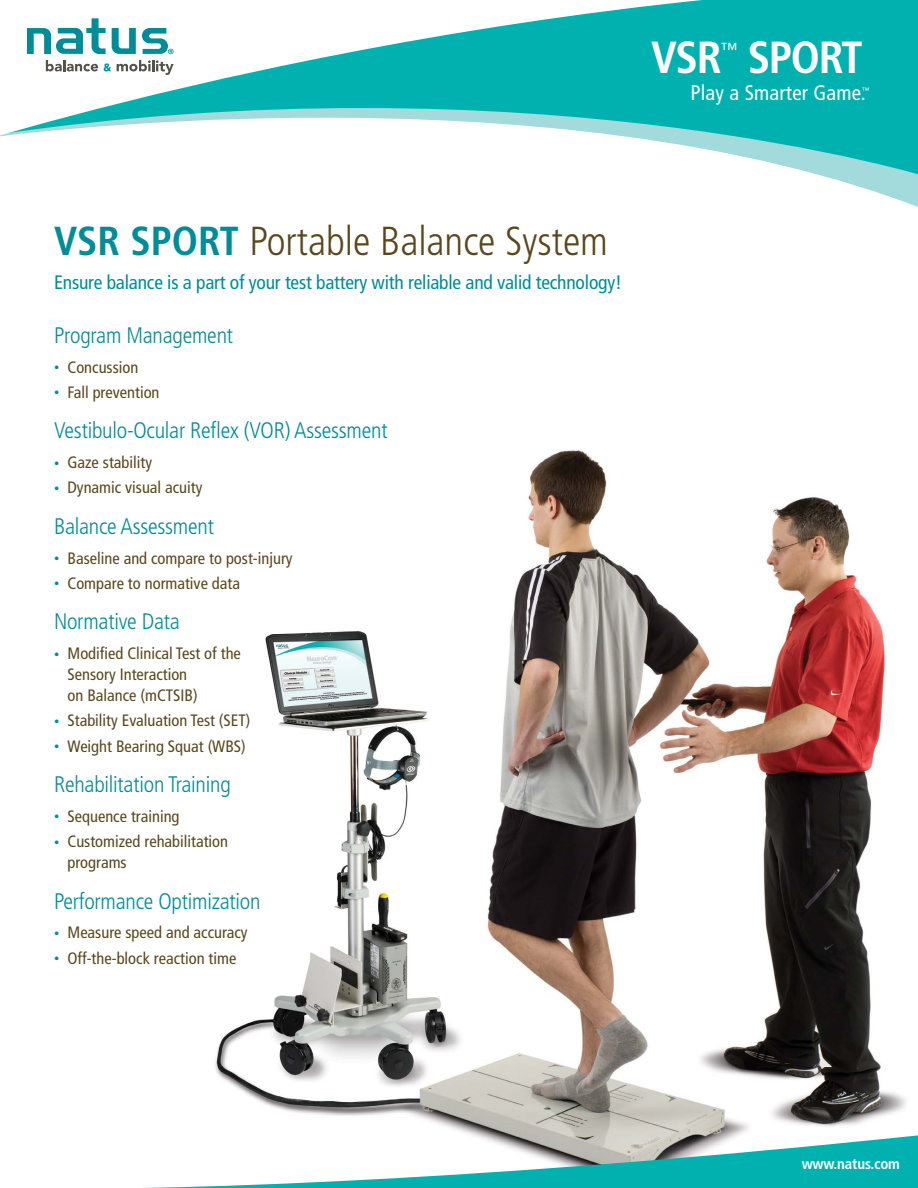
<style>
.page{position:relative;width:918px;height:1188px;background:#fff}
.page>*{position:absolute;margin:0;border:0;box-sizing:border-box;transform-origin:0 0}
.t1{font:700 condensed 45px "Frutiger LT Std";letter-spacing:-.03em;color:#fff}
.t2{font:300 condensed 40.5px "Frutiger LT Std";color:#5a481c}
.t3{font:300 condensed 22.5px "Frutiger LT Std";letter-spacing:-.01em;color:#008c99}
.t4{font:condensed 21px "Frutiger LT Std";letter-spacing:.01em;color:#fff}
.t5{font:condensed 19.5px "Frutiger LT Std";letter-spacing:-.01em;color:#008c99}
.t6{font:condensed 17.55px "Frutiger LT Std";color:#fff}
.t7{font:condensed 16.5px/21px "Frutiger LT Std";color:#5a481c}
.t8{font:700 condensed 15px "Frutiger LT Std";letter-spacing:-.01em;color:#fff}
.t9{font:condensed 7.8px "Frutiger LT Std";color:#fff}
.s1{font-weight:700;color:#008c99}
.s2{font-size:10.5px;color:#008c99}
</style>
<div class="page">
<img style="left:215px;top:449px;width:691px;height:685px">
<svg style="left:144px;top:1134px;width:774px;height:54px"></svg>
<svg style="left:830px;top:178px;width:88px;height:29px"></svg>
<svg style="left:740px;top:156px;width:178px;height:22px;fill:#a3dadb"></svg>
<svg style="left:0;top:0;width:918px;height:156px;fill:#00b1b0"></svg>
<svg style="left:112px;top:28px;width:24px;height:26px"></svg>
<svg style="left:27px;top:18px;width:79px;height:36px"></svg>
<svg style="left:142px;top:28px;width:32px;height:26px"></svg>
<svg style="left:46px;top:60px;width:52px;height:11px"></svg>
<svg style="left:104px;top:63px;width:7px;height:8px"></svg>
<svg style="left:117px;top:60px;width:57px;height:15px"></svg>
<h1 class="t1" style="left:651px;top:30px;width:72px">VSR</h1>
<p class="t6" style="left:720px;top:39px;width:19px">™</p>
<h1 class="t1" style="left:748px;top:30px;width:117px">SPORT</h1>
<p class="t4" style="left:690px;top:81px;width:177px">Play a Smarter Game.</p>
<p class="t9" style="left:862px;top:85px;width:9px">™</p>
<h2 class="t2" style="left:54px;top:218px;width:556px"><span class="s1">VSR SPORT</span> Portable Balance System</h2>
<p class="t5" style="left:54px;top:271px;width:569px">Ensure balance is a part of your test battery with reliable and valid technology!</p>
<h3 class="t3" style="left:54px;top:322px;width:181px">Program Management</h3>
<p class="t7" style="left:54px;top:357px;width:86px"><span class="s2">•</span> Concussion</p>
<p class="t7" style="left:54px;top:382px;width:107px"><span class="s2">•</span> Fall prevention</p>
<h3 class="t3" style="left:54px;top:418px;width:335px">Vestibulo-Ocular Reflex (VOR) Assessment</h3>
<p class="t7" style="left:54px;top:452px;width:100px"><span class="s2">•</span> Gaze stability</p>
<p class="t7" style="left:54px;top:477px;width:150px"><span class="s2">•</span> Dynamic visual acuity</p>
<h3 class="t3" style="left:54px;top:513px;width:161px">Balance Assessment</h3>
<p class="t7" style="left:54px;top:547px;width:240px"><span class="s2">•</span> Baseline and compare to post-injury</p>
<p class="t7" style="left:54px;top:573px;width:188px"><span class="s2">•</span> Compare to normative data</p>
<h3 class="t3" style="left:54px;top:609px;width:127px">Normative Data</h3>
<p class="t7" style="left:68px;top:643px;width:175px;text-indent:-14px"><span class="s2">•</span> Modified Clinical Test of the<br>Sensory Interaction<br>on Balance (mCTSIB)</p>
<p class="t7" style="left:54px;top:710px;width:198px"><span class="s2">•</span> Stability Evaluation Test (SET)</p>
<p class="t7" style="left:54px;top:736px;width:193px"><span class="s2">•</span> Weight Bearing Squat (WBS)</p>
<h3 class="t3" style="left:54px;top:772px;width:178px">Rehabilitation Training</h3>
<p class="t7" style="left:54px;top:806px;width:127px"><span class="s2">•</span> Sequence training</p>
<p class="t7" style="left:68px;top:831px;width:162px;text-indent:-14px"><span class="s2">•</span> Customized rehabilitation programs</p>
<h3 class="t3" style="left:54px;top:888px;width:208px">Performance Optimization</h3>
<p class="t7" style="left:54px;top:922px;width:195px"><span class="s2">•</span> Measure speed and accuracy</p>
<p class="t7" style="left:54px;top:948px;width:184px"><span class="s2">•</span> Off-the-block reaction time</p>
<p class="t8" style="left:802px;top:1155px;width:100px">www.natus.com</p>
</div>
